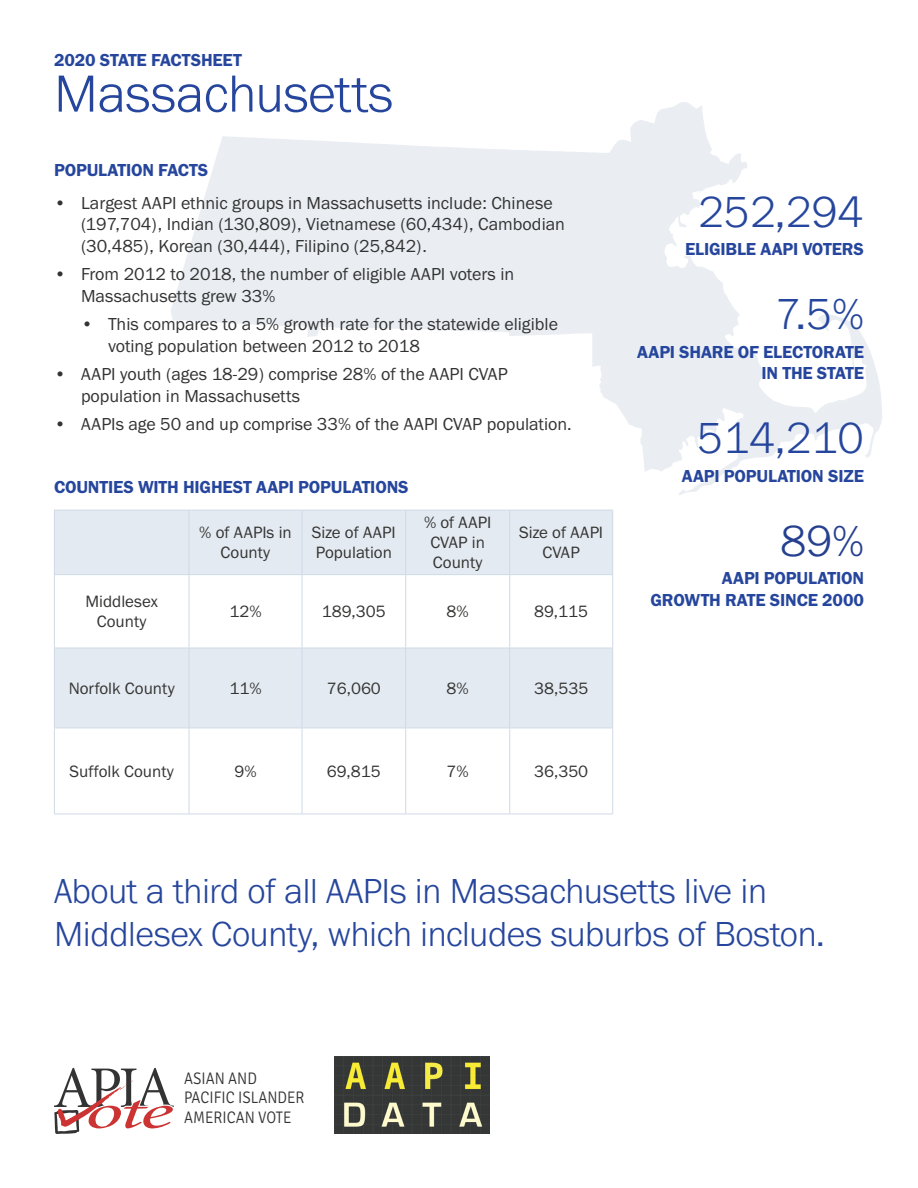
<style>
.page{position:relative;width:918px;height:1188px;background:#fff}
.page>*{position:absolute;margin:0;border:0;box-sizing:border-box;transform-origin:0 0}
.t1{font:300 54px "Franklin Gothic URW";letter-spacing:-.01em;color:#26469d}
.t2{font:300 45px "Franklin Gothic URW";letter-spacing:-.01em;color:#26469d}
.t3{font:300 45px "Franklin Gothic URW";color:#25408f}
.t4{font:300 36px/43.2px "Franklin Gothic URW";letter-spacing:-.01em;color:#26469d}
.t5{font:18px/21.6px "Franklin Gothic URW Boo";color:#333}
.t6{font:18px/21.6px "Franklin Gothic URW Dem";letter-spacing:-.01em;color:#26469d;text-align:right}
.t7{font:16.95px/20.4px "Franklin Gothic URW Boo";color:#343433;text-align:center}
.t8{font:300 16.8px/19.2px "Signika";color:#333;scale:.9 1}
</style>
<div class="page">
<img style="left:335px;top:1057px;width:154px;height:77px">
<svg style="left:54px;top:1068px;width:120px;height:66px"></svg>
<div style="left:55px;top:511px;width:557px;height:63px;background:#e4eaf1"></div>
<svg style="left:55px;top:575px;width:557px;height:239px"></svg>
<hr style="left:54px;top:510px;width:135px;height:1px;background:#cfdae7">
<hr style="left:54px;top:511px;width:1px;height:63px;background:#cfdae7">
<hr style="left:189px;top:510px;width:113px;height:1px;background:#cfdae7">
<hr style="left:189px;top:511px;width:1px;height:63px;background:#cfdae7">
<hr style="left:302px;top:510px;width:104px;height:1px;background:#cfdae7">
<hr style="left:302px;top:511px;width:1px;height:63px;background:#cfdae7">
<hr style="left:406px;top:510px;width:104px;height:1px;background:#cfdae7">
<hr style="left:405px;top:511px;width:1px;height:63px;background:#cfdae7">
<hr style="left:510px;top:510px;width:103px;height:1px;background:#cfdae7">
<hr style="left:509px;top:511px;width:1px;height:63px;background:#cfdae7">
<hr style="left:612px;top:511px;width:1px;height:63px;background:#cfdae7">
<hr style="left:54px;top:574px;width:135px;height:1px;background:#cfdae7">
<hr style="left:54px;top:575px;width:1px;height:73px;background:#cfdae7">
<hr style="left:189px;top:574px;width:113px;height:1px;background:#cfdae7">
<hr style="left:189px;top:575px;width:1px;height:73px;background:#cfdae7">
<hr style="left:302px;top:574px;width:104px;height:1px;background:#cfdae7">
<hr style="left:302px;top:575px;width:1px;height:73px;background:#cfdae7">
<hr style="left:406px;top:574px;width:104px;height:1px;background:#cfdae7">
<hr style="left:405px;top:575px;width:1px;height:73px;background:#cfdae7">
<hr style="left:510px;top:574px;width:103px;height:1px;background:#cfdae7">
<hr style="left:509px;top:575px;width:1px;height:73px;background:#cfdae7">
<hr style="left:612px;top:575px;width:1px;height:73px;background:#cfdae7">
<hr style="left:54px;top:648px;width:135px;height:1px;background:#cfdae7">
<hr style="left:54px;top:648px;width:1px;height:80px;background:#cfdae7">
<hr style="left:189px;top:648px;width:113px;height:1px;background:#cfdae7">
<hr style="left:189px;top:648px;width:1px;height:80px;background:#cfdae7">
<hr style="left:302px;top:648px;width:104px;height:1px;background:#cfdae7">
<hr style="left:302px;top:648px;width:1px;height:80px;background:#cfdae7">
<hr style="left:406px;top:648px;width:104px;height:1px;background:#cfdae7">
<hr style="left:405px;top:648px;width:1px;height:80px;background:#cfdae7">
<hr style="left:510px;top:648px;width:103px;height:1px;background:#cfdae7">
<hr style="left:509px;top:648px;width:1px;height:80px;background:#cfdae7">
<hr style="left:612px;top:648px;width:1px;height:80px;background:#cfdae7">
<hr style="left:54px;top:728px;width:135px;height:1px;background:#cfdae7">
<hr style="left:54px;top:728px;width:1px;height:86px;background:#cfdae7">
<hr style="left:189px;top:728px;width:113px;height:1px;background:#cfdae7">
<hr style="left:189px;top:728px;width:1px;height:86px;background:#cfdae7">
<hr style="left:302px;top:728px;width:104px;height:1px;background:#cfdae7">
<hr style="left:302px;top:728px;width:1px;height:86px;background:#cfdae7">
<hr style="left:406px;top:728px;width:104px;height:1px;background:#cfdae7">
<hr style="left:405px;top:728px;width:1px;height:86px;background:#cfdae7">
<hr style="left:510px;top:728px;width:103px;height:1px;background:#cfdae7">
<hr style="left:509px;top:728px;width:1px;height:86px;background:#cfdae7">
<hr style="left:612px;top:728px;width:1px;height:86px;background:#cfdae7">
<hr style="left:54px;top:814px;width:135px;height:1px;background:#cfdae7">
<hr style="left:189px;top:814px;width:113px;height:1px;background:#cfdae7">
<hr style="left:302px;top:814px;width:104px;height:1px;background:#cfdae7">
<hr style="left:406px;top:814px;width:104px;height:1px;background:#cfdae7">
<hr style="left:510px;top:814px;width:103px;height:1px;background:#cfdae7">
<svg style="left:171px;top:102px;width:711px;height:393px"></svg>
<p class="t6" style="left:54px;top:49px;width:189px">2020 STATE FACTSHEET</p>
<h1 class="t1" style="left:54px;top:60px;width:341px">Massachusetts</h1>
<p class="t6" style="left:54px;top:159px;width:156px">POPULATION FACTS</p>
<p class="t5" style="left:81px;top:191px;width:486px;text-indent:-27px">• Largest AAPI ethnic groups in Massachusetts include: Chinese (197,704), Indian (130,809), Vietnamese (60,434), Cambodian (30,485), Korean (30,444), Filipino (25,842).</p>
<p class="t5" style="left:81px;top:263px;width:435px;text-indent:-27px">• From 2012 to 2018, the number of eligible AAPI voters in<br>Massachusetts grew 33%</p>
<p class="t5" style="left:108px;top:313px;width:452px;text-indent:-27px">• This compares to a 5% growth rate for the statewide eligible voting population between 2012 to 2018</p>
<p class="t5" style="left:81px;top:363px;width:428px;text-indent:-27px">• AAPI youth (ages 18-29) comprise 28% of the AAPI CVAP population in Massachusetts</p>
<p class="t5" style="left:54px;top:413px;width:519px">• AAPIs age 50 and up comprise 33% of the AAPI CVAP population.</p>
<p class="t6" style="left:54px;top:476px;width:356px">COUNTIES WITH HIGHEST AAPI POPULATIONS</p>
<p class="t7" style="left:199px;top:522px;width:94px">% of AAPIs in<br>County</p>
<p class="t7" style="left:312px;top:522px;width:85px;text-align:left">Size of AAPI<br>Population</p>
<p class="t7" style="left:424px;top:512px;width:69px">% of AAPI<br>CVAP in<br>County</p>
<p class="t7" style="left:519px;top:522px;width:85px">Size of AAPI<br>CVAP</p>
<p class="t7" style="left:85px;top:591px;width:74px">Middlesex<br>County</p>
<p class="t7" style="left:229px;top:601px;width:34px">12%</p>
<p class="t7" style="left:322px;top:601px;width:65px">189,305</p>
<p class="t7" style="left:447px;top:601px;width:24px">8%</p>
<p class="t7" style="left:534px;top:601px;width:55px">89,115</p>
<p class="t7" style="left:69px;top:677px;width:108px">Norfolk County</p>
<p class="t7" style="left:229px;top:677px;width:34px">11%</p>
<p class="t7" style="left:327px;top:677px;width:56px">76,060</p>
<p class="t7" style="left:447px;top:677px;width:24px">8%</p>
<p class="t7" style="left:534px;top:677px;width:56px">38,535</p>
<p class="t7" style="left:70px;top:760px;width:106px">Suffolk County</p>
<p class="t7" style="left:234px;top:760px;width:24px">9%</p>
<p class="t7" style="left:327px;top:760px;width:55px">69,815</p>
<p class="t7" style="left:447px;top:760px;width:24px">7%</p>
<p class="t7" style="left:534px;top:760px;width:56px">36,350</p>
<h2 class="t2" style="left:698px;top:184px;width:168px">252,294</h2>
<p class="t6" style="left:685px;top:238px;width:180px">ELIGIBLE AAPI VOTERS</p>
<h2 class="t2" style="left:775px;top:286px;width:90px">7.5%</h2>
<p class="t6" style="left:637px;top:340px;width:228px">AAPI SHARE OF ELECTORATE<br>IN THE STATE</p>
<h2 class="t2" style="left:697px;top:410px;width:168px">514,210</h2>
<p class="t6" style="left:682px;top:465px;width:184px">AAPI POPULATION SIZE</p>
<h2 class="t3" style="left:780px;top:513px;width:85px">89%</h2>
<p class="t6" style="left:651px;top:567px;width:215px">AAPI POPULATION<br>GROWTH RATE SINCE 2000</p>
<h3 class="t4" style="left:54px;top:869px;width:773px">About a third of all AAPIs in Massachusetts live in<br>Middlesex County, which includes suburbs of Boston.</h3>
<p class="t8" style="left:184px;top:1069px;width:135px">ASIAN AND<br>PACIFIC ISLANDER<br>AMERICAN VOTE</p>
</div>
